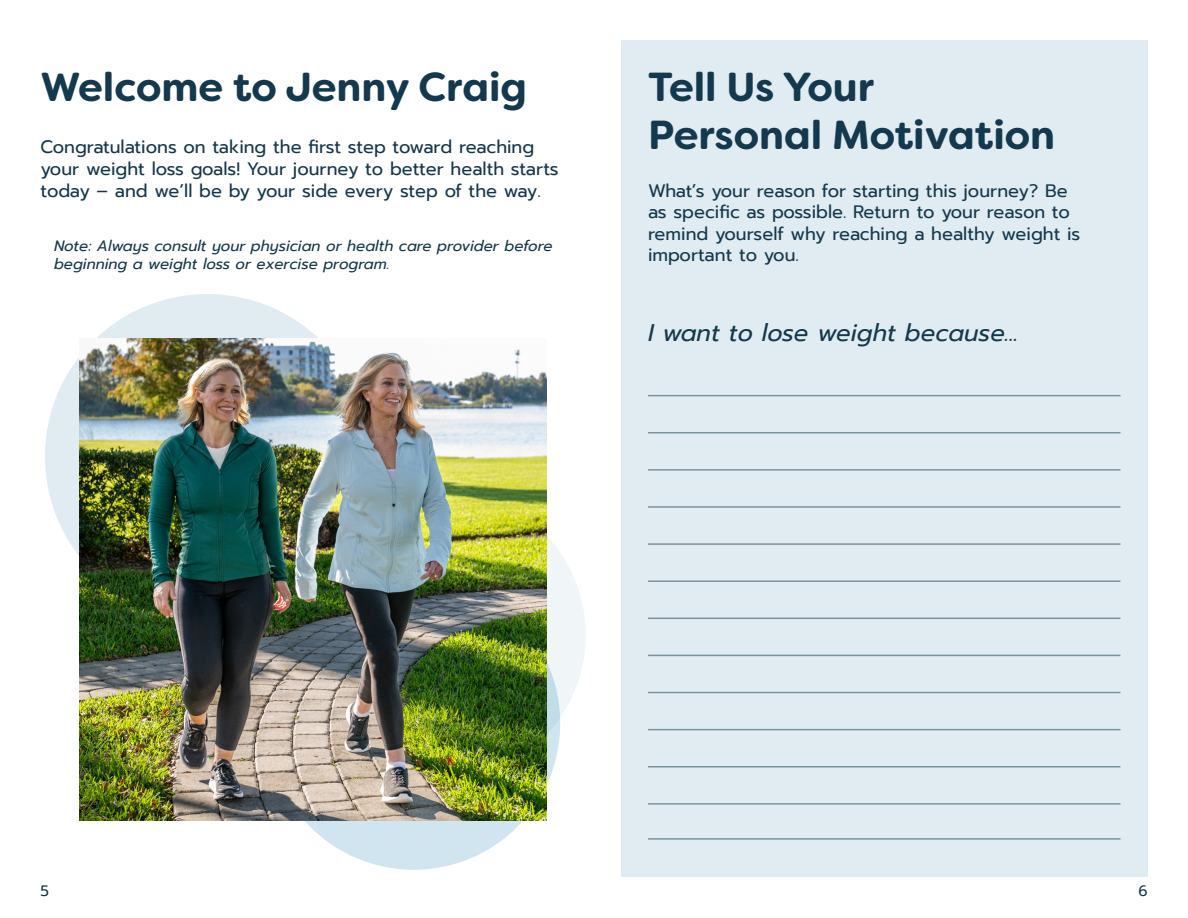
<style>
.page{position:relative;width:1188px;height:918px;background:#fff}
.page>*{position:absolute;margin:0;border:0;box-sizing:border-box;transform-origin:0 0}
.t1{font:700 40.5px/48.6px "Filson Soft";color:#14384d}
.t2{font:italic 24px "Prompt";color:#14384d}
.t3{font:18px/21.6px "Prompt";color:#14384d}
.t4{font:italic 15px/18px "Prompt";color:#14384d}
.t5{font:15px "Prompt";color:#14384d}
</style>
<div class="page">
<div style="left:621px;top:40px;width:527px;height:838px;background:#e0ecf1"></div>
<hr style="left:648px;top:395px;width:472px;height:1px;background:#14384d">
<hr style="left:648px;top:469px;width:472px;height:2px;background:#14384d">
<hr style="left:648px;top:543px;width:472px;height:2px;background:#14384d">
<hr style="left:648px;top:618px;width:472px;height:1px;background:#14384d">
<hr style="left:648px;top:692px;width:472px;height:1px;background:#14384d">
<hr style="left:648px;top:766px;width:472px;height:1px;background:#14384d">
<hr style="left:648px;top:838px;width:472px;height:2px;background:#14384d">
<hr style="left:648px;top:432px;width:472px;height:2px;background:#14384d">
<hr style="left:648px;top:506px;width:472px;height:2px;background:#14384d">
<hr style="left:648px;top:580px;width:472px;height:2px;background:#14384d">
<hr style="left:648px;top:655px;width:472px;height:1px;background:#14384d">
<hr style="left:648px;top:729px;width:472px;height:1px;background:#14384d">
<hr style="left:648px;top:803px;width:472px;height:2px;background:#14384d">
<div style="left:45px;top:294px;width:325px;height:325px;background:#e0ecf1;border-radius:50%"></div>
<div style="left:293px;top:489px;width:293px;height:293px;background:#f0f5f8;border-radius:50%"></div>
<svg style="left:267px;top:577px;width:293px;height:293px;background:#cee3ec"></svg>
<img style="left:80px;top:338px;width:466px;height:483px">
<p class="t1" style="left:40px;top:62px;width:488px">Welcome to Jenny Craig</p>
<p class="t1" style="left:648px;top:62px;width:409px">Tell Us Your<br>Personal Motivation</p>
<p class="t3" style="left:40px;top:136px;width:520px">Congratulations on taking the first step toward reaching your weight loss goals! Your journey to better health starts today – and we’ll be by your side every step of the way.</p>
<p class="t4" style="left:54px;top:237px;width:500px">Note: Always consult your physician or health care provider before beginning a weight loss or exercise program.</p>
<p class="t3" style="left:648px;top:180px;width:434px">What’s your reason for starting this journey? Be as specific as possible. Return to your reason to remind yourself why reaching a healthy weight is important to you.</p>
<p class="t2" style="left:648px;top:315px;width:372px">I want to lose weight because...</p>
<p class="t5" style="left:40px;top:880px;width:10px">5</p>
<p class="t5" style="left:1138px;top:880px;width:11px">6</p>
</div>
